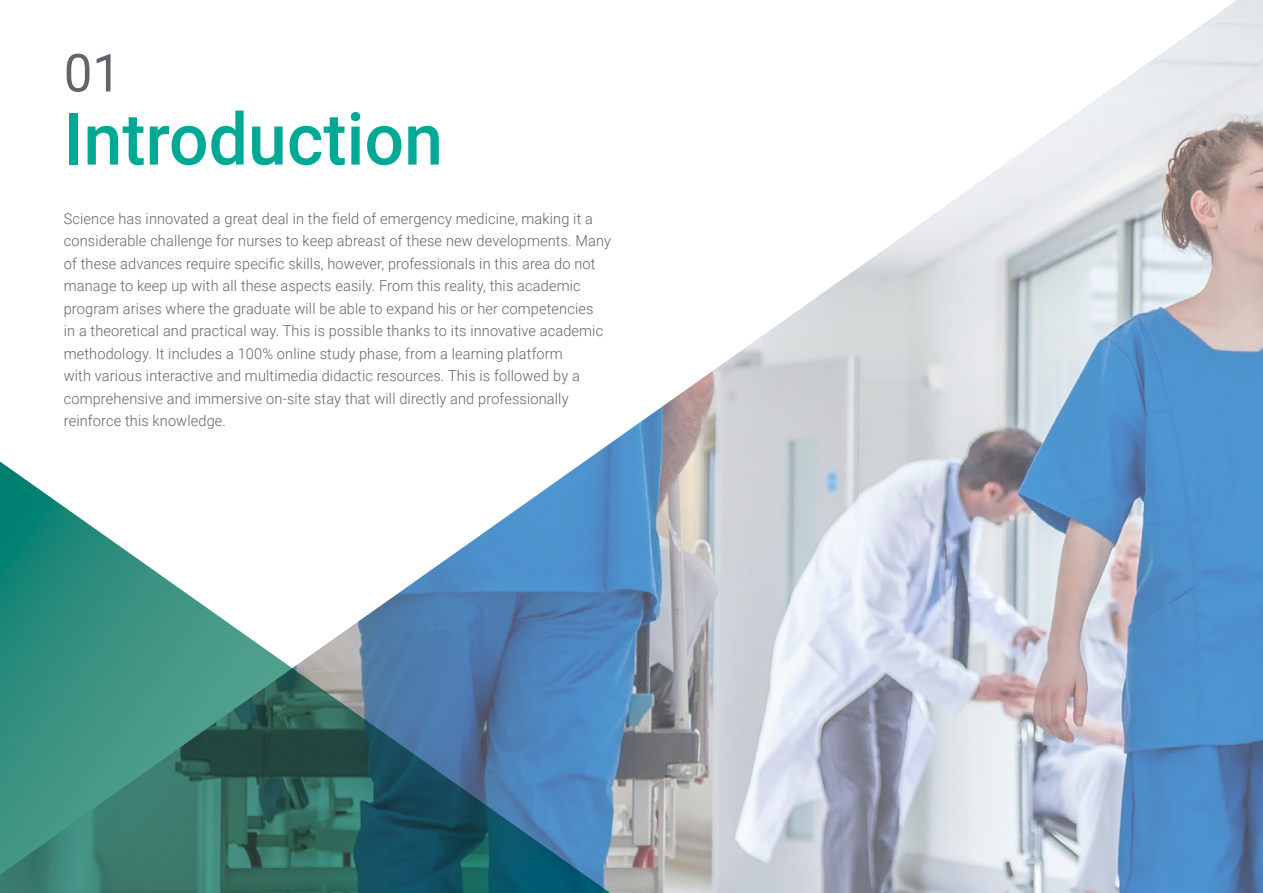
<style>
.page{position:relative;width:1263px;height:893px;background:#fff}
.page>*{position:absolute;margin:0;border:0;box-sizing:border-box;transform-origin:0 0}
.t1{font:500 72px "Roboto";color:#00a996}
.t2{font:52.5px "Roboto";color:#61646a}
.t3{font:300 15px/22.5px "Roboto";letter-spacing:.01em;color:#61646a}
</style>
<div class="page">
<img style="left:606px;top:0;width:657px;height:893px">
<svg style="left:0;top:446px;width:640px;height:447px"></svg>
<h2 class="t2" style="left:64px;top:36px;width:59px">01</h2>
<h1 class="t1" style="left:64px;top:89px;width:381px">Introduction</h1>
<p class="t3" style="left:64px;top:207px;width:549px">Science has innovated a great deal in the field of emergency medicine, making it a considerable challenge for nurses to keep abreast of these new developments. Many of these advances require specific skills, however, professionals in this area do not manage to keep up with all these aspects easily. From this reality, this academic program arises where the graduate will be able to expand his or her competencies<br>in a theoretical and practical way. This is possible thanks to its innovative academic methodology. It includes a 100% online study phase, from a learning platform<br>with various interactive and multimedia didactic resources. This is followed by a comprehensive and immersive on-site stay that will directly and professionally reinforce this knowledge.</p>
</div>
